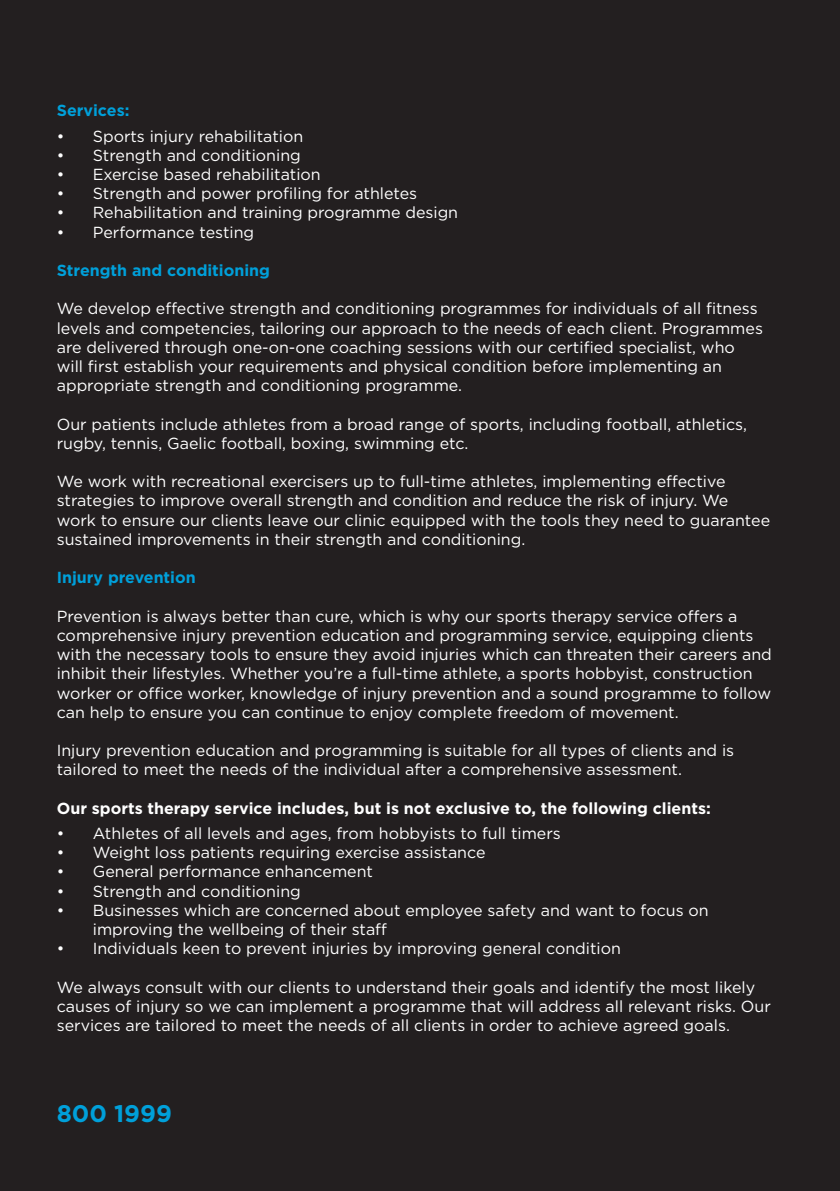
<style>
.page{position:relative;width:840px;height:1191px;background:#fff}
.page>*{position:absolute;margin:0;border:0;box-sizing:border-box;transform-origin:0 0}
.t1{font:700 24px "Gotham";color:#00a0da}
.t2{font:16px/19.2px "Gotham";color:#fff}
.t3{font:700 16px "Gotham";color:#fff}
.t4{font:700 16px "Gotham";color:#00a0da}
</style>
<div class="page">
<div style="left:0;top:0;width:839px;height:1191px;background:#231f20"></div>
<p class="t4" style="left:57px;top:100px;width:74px">Services:</p>
<p class="t2" style="left:93px;top:126px;width:212px">Sports injury rehabilitation</p>
<p class="t2" style="left:57px;top:126px;width:9px">•</p>
<p class="t2" style="left:57px;top:145px;width:9px">•</p>
<p class="t2" style="left:93px;top:145px;width:209px">Strength and conditioning</p>
<p class="t2" style="left:57px;top:164px;width:9px">•</p>
<p class="t2" style="left:93px;top:164px;width:229px">Exercise based rehabilitation</p>
<p class="t2" style="left:57px;top:183px;width:9px">•</p>
<p class="t2" style="left:93px;top:183px;width:326px">Strength and power profiling for athletes</p>
<p class="t2" style="left:57px;top:203px;width:9px">•</p>
<p class="t2" style="left:93px;top:203px;width:366px">Rehabilitation and training programme design</p>
<p class="t2" style="left:93px;top:222px;width:163px">Performance testing</p>
<p class="t2" style="left:57px;top:222px;width:9px">•</p>
<p class="t4" style="left:57px;top:260px;width:215px">Strength and conditioning</p>
<p class="t2" style="left:57px;top:299px;width:707px">We develop effective strength and conditioning programmes for individuals of all fitness levels and competencies, tailoring our approach to the needs of each client. Programmes are delivered through one-on-one coaching sessions with our certified specialist, who will first establish your requirements and physical condition before implementing an appropriate strength and conditioning programme.</p>
<p class="t2" style="left:57px;top:414px;width:691px">Our patients include athletes from a broad range of sports, including football, athletics, rugby, tennis, Gaelic football, boxing, swimming etc.</p>
<p class="t2" style="left:57px;top:471px;width:714px">We work with recreational exercisers up to full-time athletes, implementing effective strategies to improve overall strength and condition and reduce the risk of injury. We work to ensure our clients leave our clinic equipped with the tools they need to guarantee sustained improvements in their strength and conditioning.</p>
<p class="t4" style="left:57px;top:567px;width:140px">Injury prevention</p>
<p class="t2" style="left:57px;top:606px;width:716px">Prevention is always better than cure, which is why our sports therapy service offers a comprehensive injury prevention education and programming service, equipping clients with the necessary tools to ensure they avoid injuries which can threaten their careers and inhibit their lifestyles. Whether you’re a full-time athlete a, sports hobbyist, construction worker or office worker, knowledge of injury prevention and a sound programme to follow can help to ensure you can continue to enjoy complete freedom of movement   .</p>
<p class="t2" style="left:57px;top:740px;width:678px">Injury prevention education and programming is suitable for all types of clients and is tailored to meet the needs of the individual after a comprehensive assessment.</p>
<p class="t3" style="left:57px;top:797px;width:655px">Our sports therapy service includes, but is not exclusive to, the following clients:</p>
<p class="t2" style="left:93px;top:823px;width:469px">Athletes of all levels and ages, from hobbyists to full timers</p>
<p class="t2" style="left:57px;top:823px;width:9px">•</p>
<p class="t2" style="left:57px;top:842px;width:9px">•</p>
<p class="t2" style="left:93px;top:842px;width:394px">Weight loss patients requiring exercise assistance</p>
<p class="t2" style="left:57px;top:861px;width:9px">•</p>
<p class="t2" style="left:93px;top:861px;width:281px">General performance enhancement</p>
<p class="t2" style="left:57px;top:881px;width:9px">•</p>
<p class="t2" style="left:93px;top:881px;width:209px">Strength and conditioning</p>
<p class="t2" style="left:57px;top:900px;width:9px">•</p>
<p class="t2" style="left:93px;top:900px;width:617px">Businesses which are concerned about employee safety and want to focus on</p>
<p class="t2" style="left:93px;top:919px;width:295px">improving the wellbeing of their staff</p>
<p class="t2" style="left:93px;top:938px;width:529px">Individuals keen to prevent injuries by improving general condition</p>
<p class="t2" style="left:57px;top:938px;width:9px">•</p>
<p class="t2" style="left:57px;top:977px;width:715px">We always consult with our clients to understand their goals and identify the most likely causes of injury so we can implement a programme that will address all relevant risks. Our services are tailored to meet the needs of all clients in order to achieve agreed goals.</p>
<p class="t1" style="left:57px;top:1097px;width:117px">800 1999</p>
</div>
